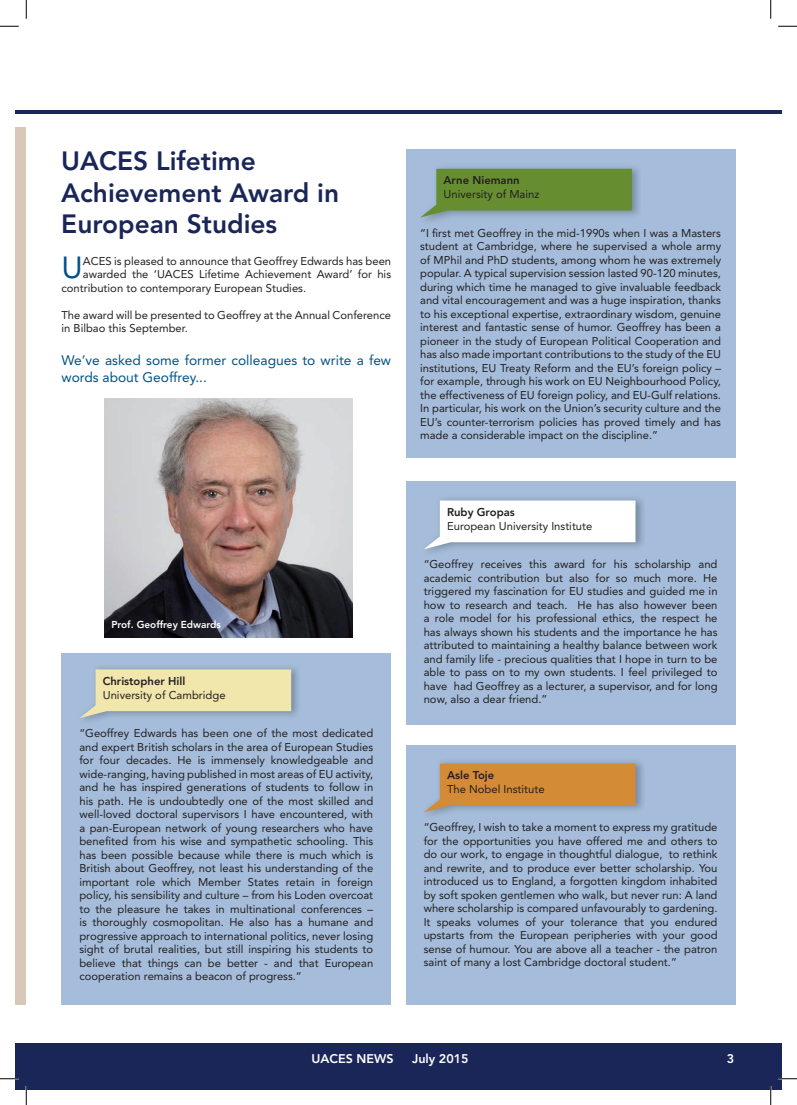
<style>
.page{position:relative;width:797px;height:1105px;background:#fff}
.page>*{position:absolute;margin:0;border:0;box-sizing:border-box;transform-origin:0 0}
.t1{font:30.38px "Avenir LT Std";color:#005289}
.t2{font:800 26.25px/31.5px "Avenir LT Std";color:#1a2657}
.t3{font:13.75px/16.5px "Avenir LT Std";color:#005289}
.t4{font:800 12.5px "Avenir LT Std";color:#fff}
.t5{font:11.25px/13.5px "Avenir LT Std";color:#231f20;text-align:justify}
.t6{font:800 11.25px "Avenir LT Std";color:#231f20}
.t7{font:800 10px "Avenir LT Std";color:#fff}
</style>
<div class="page">
<div style="left:16px;top:1043px;width:10px;height:46px;background:#1a2657"></div>
<div style="left:26px;top:1043px;width:755px;height:46px;background:#1a2657"></div>
<div style="left:16px;top:128px;width:10px;height:877px;background:#d9c8b8"></div>
<hr style="left:16px;top:110px;width:765px;height:4px;background:#1a2657">
<div style="left:62px;top:653px;width:329px;height:352px;background:#a5bdda"></div>
<div style="left:406px;top:746px;width:329px;height:259px;background:#a5bdda"></div>
<img style="left:105px;top:399px;width:247px;height:238px">
<svg style="left:79px;top:669px;width:212px;height:49px;background:#dedab1"></svg>
<img style="left:424px;top:761px;width:219px;height:54px">
<svg style="left:424px;top:763px;width:211px;height:49px;background:#c89253"></svg>
<div style="left:406px;top:481px;width:329px;height:243px;background:#a5bdda"></div>
<img style="left:428px;top:498px;width:215px;height:54px">
<svg style="left:424px;top:500px;width:211px;height:49px;background:#eaeef4"></svg>
<div style="left:406px;top:150px;width:329px;height:308px;background:#a5bdda"></div>
<svg style="left:420px;top:169px;width:212px;height:49px;background:#709551"></svg>
<svg style="left:0;top:25px;width:19px;height:2px"></svg>
<svg style="left:778px;top:25px;width:19px;height:2px"></svg>
<svg style="left:0;top:1078px;width:19px;height:1px"></svg>
<svg style="left:778px;top:1078px;width:19px;height:1px"></svg>
<svg style="left:25px;top:0;width:2px;height:19px"></svg>
<svg style="left:25px;top:1086px;width:2px;height:19px"></svg>
<svg style="left:770px;top:0;width:1px;height:19px"></svg>
<svg style="left:770px;top:1086px;width:1px;height:19px"></svg>
<h2 class="t2" style="left:61px;top:145px;width:279px">UACES Lifetime<br>Achievement Award in<br>European Studies</h2>
<h1 class="t1" style="left:61px;top:250px;width:23px">U</h1>
<p class="t5" style="left:83px;top:254px;width:310px">ACES is pleased to announce that Geoffrey Edwards has been</p>
<p class="t5" style="left:83px;top:268px;width:310px">awarded the ‘UACES Lifetime Achievement Award’ for his</p>
<p class="t5" style="left:61px;top:281px;width:246px">contribution to contemporary European Studies.</p>
<p class="t5" style="left:61px;top:308px;width:331px">The award will be presented to Geoffrey at the Annual Conference in Bilbao this September.</p>
<p class="t3" style="left:61px;top:352px;width:331px">We’ve asked some former colleagues to write a few words about Geoffrey...</p>
<p class="t7" style="left:111px;top:619px;width:111px">Prof. Geoffrey Edwards</p>
<p class="t6" style="left:103px;top:674px;width:84px">Christopher Hill</p>
<p class="t5" style="left:103px;top:688px;width:124px">University of Cambridge</p>
<p class="t5" style="left:79px;top:727px;width:295px">“Geoffrey Edwards has been one of the most dedicated and expert British scholars in the area of European Studies for four decades. He is immensely knowledgeable and wide-ranging, having published in most areas of EU activity, and he has inspired generations of students to follow in his path. He is undoubtedly one of the most skilled and well-loved doctoral supervisors I have encountered, with a pan-European network of young researchers who have benefited from his wise and sympathetic schooling. This has been possible because while there is much which is British about Geoffrey, not least his understanding of the important role which Member States retain in foreign policy, his sensibility and culture – from his Loden overcoat to the pleasure he takes in multinational conferences – is thoroughly cosmopolitan. He also has a humane and progressive approach to international politics, never losing sight of brutal realities, but still inspiring his students to believe that things can be better - and that European cooperation remains a beacon of progress.“</p>
<p class="t6" style="left:443px;top:174px;width:78px">Arne Niemann</p>
<p class="t5" style="left:443px;top:187px;width:97px">University of Mainz</p>
<p class="t5" style="left:420px;top:226px;width:302px">“I first met Geoffrey in the mid-1990s when I was a Masters student at Cambridge, where he supervised a whole army of MPhil and PhD students, among whom he was extremely popular. A typical supervision session lasted 90-120 minutes, during which time he managed to give invaluable feedback and vital encouragement and was a huge inspiration, thanks to his exceptional expertise, extraordinary wisdom, genuine interest and fantastic sense of humor. Geoffrey has been a pioneer in the study of European Political Cooperation and has also made important contributions to the study of the EU institutions, EU Treaty Reform and the EU’s foreign policy – for example, through his work on EU Neighbourhood Policy, the effectiveness of EU foreign policy, and EU-Gulf relations.<br>In particular, his work on the Union’s security culture and the EU’s counter-terrorism policies has proved timely and has made a considerable impact on the discipline.”</p>
<p class="t6" style="left:447px;top:505px;width:69px">Ruby Gropas</p>
<p class="t5" style="left:447px;top:519px;width:147px">European University Institute</p>
<p class="t5" style="left:424px;top:558px;width:295px">“Geoffrey receives this award for his scholarship and academic contribution but also for so much more. He triggered my fascination for EU studies and guided me in how to research and teach. He has also however been a role model for his professional ethics, the respect he has always shown his students and the importance he has attributed to maintaining a healthy balance between work and family life - precious qualities that I hope in turn to be able to pass on to my own students. I feel privileged to have had Geoffrey as a lecturer, a supervisor, and for long now, also a dear friend.”</p>
<p class="t6" style="left:447px;top:769px;width:49px">Asle Toje</p>
<p class="t5" style="left:447px;top:782px;width:99px">The Nobel Institute</p>
<p class="t5" style="left:424px;top:821px;width:295px">“Geoffrey, I wish to take a moment to express my gratitude for the opportunities you have offered me and others to do our work, to engage in thoughtful dialogue, to rethink and rewrite, and to produce ever better scholarship. You introduced us to England, a forgotten kingdom inhabited by soft spoken gentlemen who walk, but never run: A land where scholarship is compared unfavourably to gardening.<br>It speaks volumes of your tolerance that you endured upstarts from the European peripheries with your good sense of humour. You are above all a teacher - the patron saint of many a lost Cambridge doctoral student.”</p>
<p class="t4" style="left:311px;top:1051px;width:84px">UACES NEWS</p>
<p class="t4" style="left:412px;top:1051px;width:58px">July 2015</p>
<p class="t4" style="left:726px;top:1051px;width:9px">3</p>
</div>
